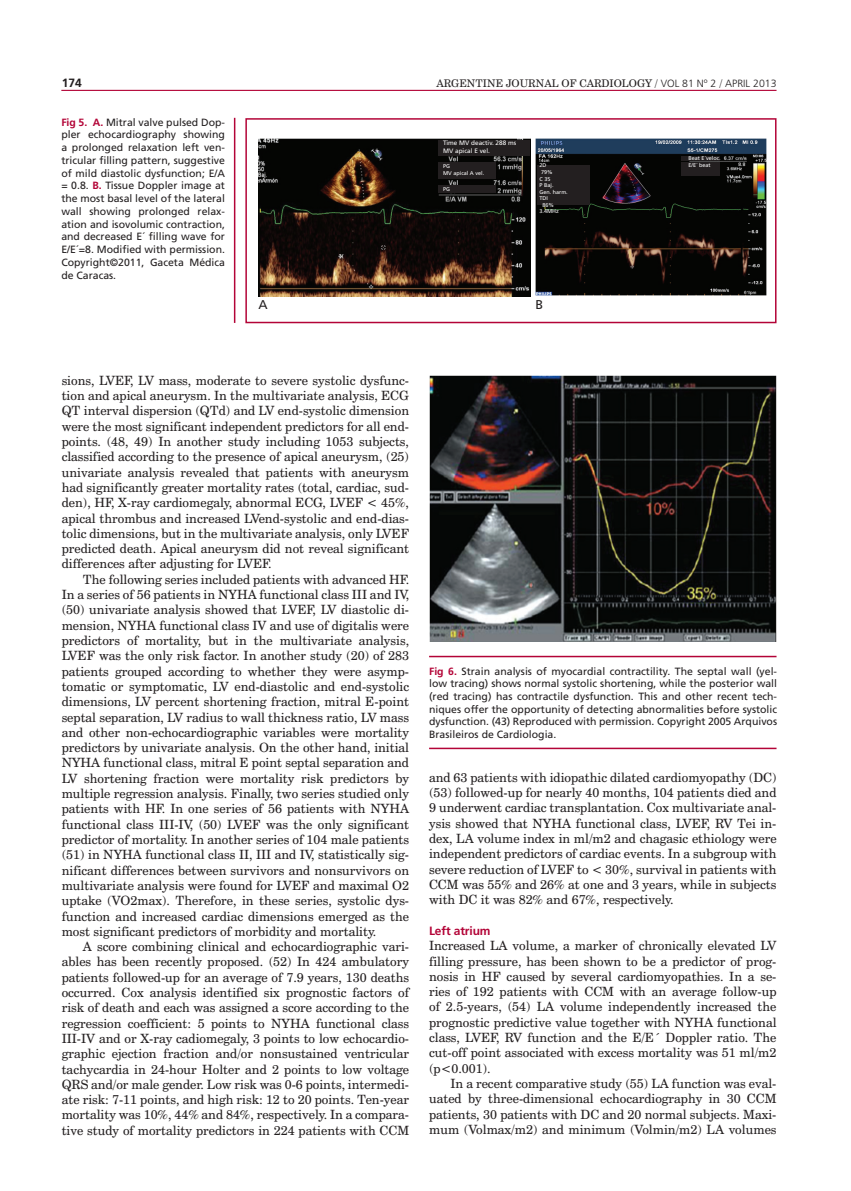
<style>
.page{position:relative;width:851px;height:1191px;background:#fff}
.page>*{position:absolute;margin:0;border:0;box-sizing:border-box;transform-origin:0 0}
.t1{font:12.75px/15.3px "Century Schoolbook BT";color:#231f20;text-align:justify}
.t2{font:12.75px "Frutiger LT Std";color:#231f20}
.t3{font:700 12px "Frutiger LT Std";letter-spacing:-.01em;color:#b30437}
.t4{font:700 12px "Frutiger LT Std";color:#231f20}
.t5{font:10.5px/12.8px "Frutiger LT Std";color:#231f20;text-align:justify}
.t6{font:10.5px "Century Schoolbook BT";color:#231f20}
.t7{font:6.45px/7.6px "Frutiger LT Std";color:#fff}
.t8{font:5.4px/6.6px "Frutiger LT Std";color:#fff}
.s1{font-family:"Frutiger LT Std";font-weight:300}
.s2{font-weight:700;color:#b30437}
</style>
<div class="page">
<hr style="left:61px;top:90px;width:715px;height:1px;background:#b30437">
<hr style="left:234px;top:118px;width:1px;height:205px;background:#b30437">
<img style="left:535px;top:138px;width:231px;height:158px">
<div style="left:245px;top:118px;width:531px;height:205px;border:2px solid #b30437"></div>
<div style="left:537px;top:166px;width:53px;height:39px;background:#231f20"></div>
<hr style="left:681px;top:156px;width:39px;height:4px;background:#231f20">
<div style="left:681px;top:162px;width:39px;height:14px;background:#231f20"></div>
<hr style="left:429px;top:656px;width:347px;height:1px;background:#b30437">
<hr style="left:429px;top:747px;width:347px;height:2px;background:#b30437">
<img style="left:429px;top:376px;width:347px;height:266px">
<img style="left:258px;top:138px;width:272px;height:158px">
<div style="left:438px;top:140px;width:91px;height:16px;background:#231f20"></div>
<div style="left:438px;top:169px;width:57px;height:9px;background:#231f20"></div>
<div style="left:438px;top:185px;width:57px;height:8px;background:#231f20"></div>
<div style="left:438px;top:162px;width:57px;height:8px;background:#231f20"></div>
<p class="t4" style="left:62px;top:75px;width:22px">174</p>
<p class="t6" style="left:436px;top:77px;width:341px">ARGENTINE JOURNAL OF CARDIOLOGY / <span class="s1">VOL 81 Nº 2</span> / <span class="s1">APRIL 2013</span></p>
<p class="t5" style="left:61px;top:116px;width:165px"><span class="s2">Fig 5. A.</span> Mitral valve pulsed Dop&shy;pler echocardiography showing a prolonged relaxation left ven&shy;tricular filling pattern, suggestive of mild diastolic dysfunction; E/A = 0.8. <span class="s2">B.</span> Tissue Doppler image at the most basal level of the lateral wall showing prolonged relax&shy;ation and isovolumic contraction, and decreased E´ filling wave for E/E´=8. Modified with permission.<br>Copyright©2011, Gaceta Médica de Caracas.</p>
<p class="t7" style="left:443px;top:139px;width:75px">Time MV deactiv. 288 ms<br>MV apical E vel.</p>
<p class="t8" style="left:443px;top:169px;width:43px">MV apical A vel.</p>
<p class="t8" style="left:443px;top:185px;width:8px">PG</p>
<p class="t8" style="left:443px;top:163px;width:8px">PG</p>
<p class="t8" style="left:539px;top:162px;width:8px">2D</p>
<p class="t8" style="left:541px;top:169px;width:13px">79%</p>
<p class="t8" style="left:539px;top:175px;width:12px">C 35</p>
<p class="t8" style="left:539px;top:182px;width:15px">P Baj.</p>
<p class="t8" style="left:539px;top:188px;width:30px">Gen. harm.</p>
<p class="t8" style="left:539px;top:195px;width:10px">TDI</p>
<p class="t8" style="left:542px;top:202px;width:13px">86%</p>
<p class="t8" style="left:539px;top:208px;width:21px">3.4MHz</p>
<p class="t2" style="left:258px;top:297px;width:11px">A</p>
<p class="t2" style="left:535px;top:297px;width:9px">B</p>
<p class="t8" style="left:688px;top:155px;width:34px">Beat E´veloc.<br>E/E´ beat</p>
<p class="t1" style="left:62px;top:372px;width:349px">sions, LVEF, LV mass, moderate to severe systolic dysfunc&shy;tion and apical aneurysm. In the multivariate analysis, ECG QT interval dispersion (QTd) and LV end-systolic dimension were the most significant independent predictors for all end&shy;points. (48, 49) In another study including 1053 subjects, classified according to the presence of apical aneurysm, (25) univariate analysis revealed that patients with aneurysm had significantly greater mortality rates (total, cardiac, sud&shy;den), HF, X-ray cardiomegaly, abnormal ECG, LVEF &lt; 45%, apical thrombus and increased LVend-systolic and end-dias&shy;tolic dimensions, but in the multivariate analysis, only LVEF predicted death. Apical aneurysm did not reveal significant differences after adjusting for LVEF.</p>
<p class="t1" style="left:62px;top:571px;width:349px;text-indent:21px">The following series included patients with advanced HF.<br>In a series of 56 patients in NYHA functional class III and IV, (50) univariate analysis showed that LVEF, LV diastolic di&shy;mension, NYHA functional class IV and use of digitalis were predictors of mortality, but in the multivariate analysis, LVEF was the only risk factor. In another study (20) of 283 patients grouped according to whether they were asymp&shy;tomatic or symptomatic, LV end-diastolic and end-systolic dimensions, LV percent shortening fraction, mitral E-point septal separation, LV radius to wall thickness ratio, LV mass and other non-echocardiographic variables were mortality predictors by univariate analysis. On the other hand, initial NYHA functional class, mitral E point septal separation and LV shortening fraction were mortality risk predictors by multiple regression analysis. Finally, two series studied only patients with HF. In one series of 56 patients with NYHA functional class III-IV, (50) LVEF was the only significant predictor of mortality. In another series of 104 male patients (51) in NYHA functional class II, III and IV, statistically sig&shy;nificant differences between survivors and nonsurvivors on multivariate analysis were found for LVEF and maximal O2 uptake (VO2max). Therefore, in these series, systolic dys&shy;function and increased cardiac dimensions emerged as the most significant predictors of morbidity and mortality.</p>
<p class="t1" style="left:62px;top:938px;width:349px;text-indent:21px">A score combining clinical and echocardiographic vari&shy;ables has been recently proposed. (52) In 424 ambulatory patients followed-up for an average of 7.9 years, 130 deaths occurred. Cox analysis identified six prognostic factors of risk of death and each was assigned a score according to the regression coefficient: 5 points to NYHA functional class III-IV and or X-ray cadiomegaly, 3 points to low echocardio&shy;graphic ejection fraction and/or nonsustained ventricular tachycardia in 24-hour Holter and 2 points to low voltage QRS and/or male gender. Low risk was 0-6 points, intermedi&shy;ate risk: 7-11 points, and high risk: 12 to 20 points. Ten-year mortality was 10%, 44% and 84%, respectively. In a compara&shy;tive study of mortality predictors in 224 patients with CCM</p>
<p class="t5" style="left:429px;top:665px;width:349px"><span class="s2">Fig 6.</span> Strain analysis of myocardial contractility. The septal wall (yel&shy;low tracing) shows normal systolic shortening, while the posterior wall (red tracing) has contractile dysfunction. This and other recent tech&shy;niques offer the opportunity of detecting abnormalities before systolic dysfunction. (43) Reproduced with permission. Copyright 2005 Arquivos Brasileiros de Cardiologia.</p>
<p class="t1" style="left:429px;top:769px;width:349px">and 63 patients with idiopathic dilated cardiomyopathy (DC) (53) followed-up for nearly 40 months, 104 patients died and 9 underwent cardiac transplantation. Cox multivariate anal&shy;ysis showed that NYHA functional class, LVEF, RV Tei in&shy;dex, LA volume index in ml/m2 and chagasic ethiology were independent predictors of cardiac events. In a subgroup with severe reduction of LVEF to &lt; 30%, survival in patients with CCM was 55% and 26% at one and 3 years, while in subjects with DC it was 82% and 67%, respectively.</p>
<p class="t3" style="left:429px;top:923px;width:63px">Left atrium</p>
<p class="t1" style="left:429px;top:938px;width:349px">Increased LA volume, a marker of chronically elevated LV filling pressure, has been shown to be a predictor of prog&shy;nosis in HF caused by several cardiomyopathies. In a se&shy;ries of 192 patients with CCM with an average follow-up of 2.5-years, (54) LA volume independently increased the prognostic predictive value together with NYHA functional class, LVEF, RV function and the E/E´ Doppler ratio. The cut-off point associated with excess mortality was 51 ml/m2 (p&lt;0.001).</p>
<p class="t1" style="left:429px;top:1075px;width:349px;text-indent:21px">In a recent comparative study (55) LA function was eval&shy;uated by three-dimensional echocardiography in 30 CCM patients, 30 patients with DC and 20 normal subjects. Maxi&shy;mum (Volmax/m2) and minimum (Volmin/m2) LA volumes</p>
</div>
